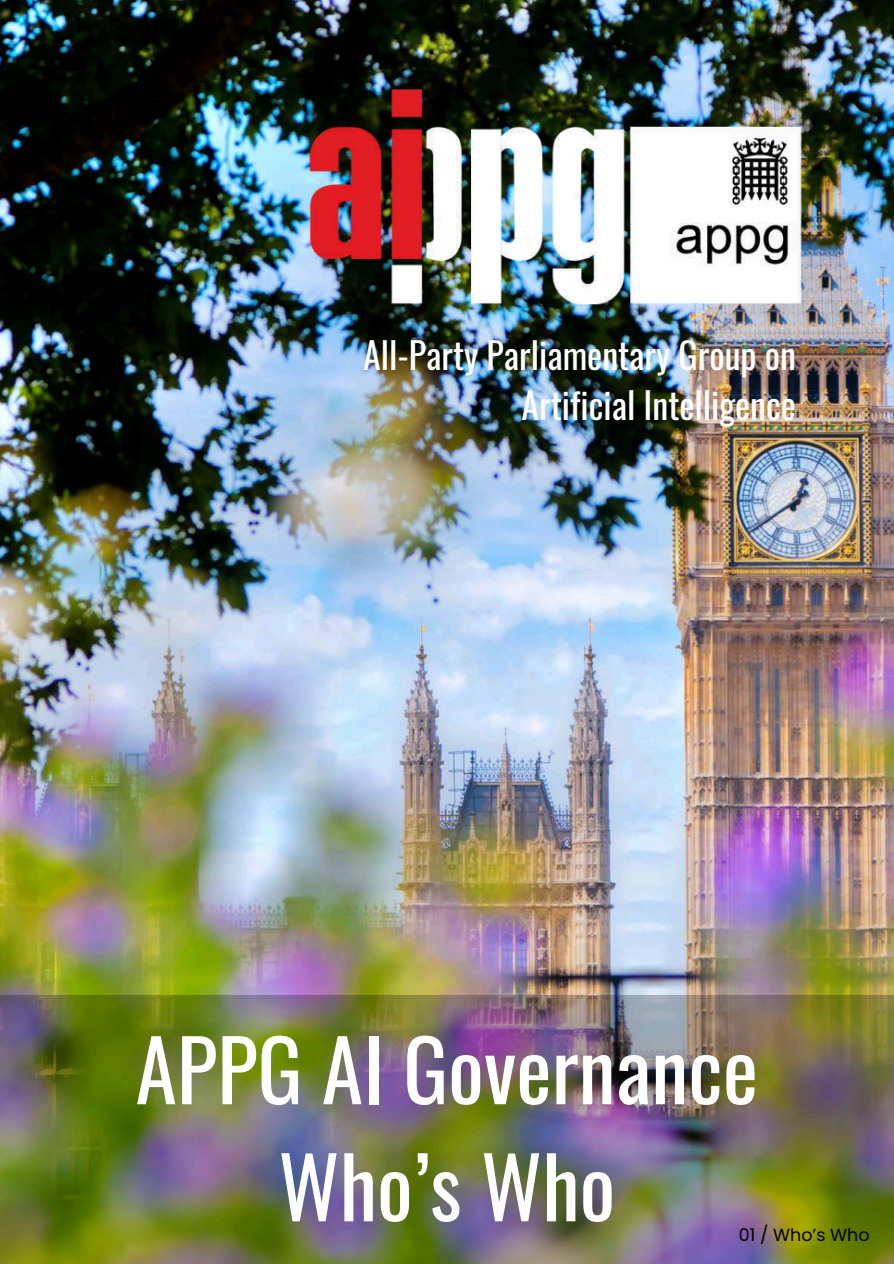
<style>
.page{position:relative;width:894px;height:1264px;background:#fff}
.page>*{position:absolute;margin:0;border:0;box-sizing:border-box;transform-origin:0 0}
.t1{font:84px/117px "Oswald";color:#fff;text-align:center}
.t2{font:36px/49.5px "Oswald";color:#fff;text-align:right}
.t3{font:17.4px "Poppins";color:#000}
</style>
<div class="page">
<img style="left:0;top:0;width:893px;height:995px">
<img style="left:0;top:995px;width:893px;height:268px">
<img style="left:271px;top:89px;width:533px;height:228px">
<p class="t2" style="left:363px;top:327px;width:434px">All-Party Parliamentary Group on<br>Artificial Intelligence</p>
<h1 class="t1" style="left:135px;top:1003px;width:624px">APPG AI Governance<br>Who’s Who</h1>
<p class="t3" style="left:738px;top:1224px;width:132px">01 / Who’s Who</p>
</div>
